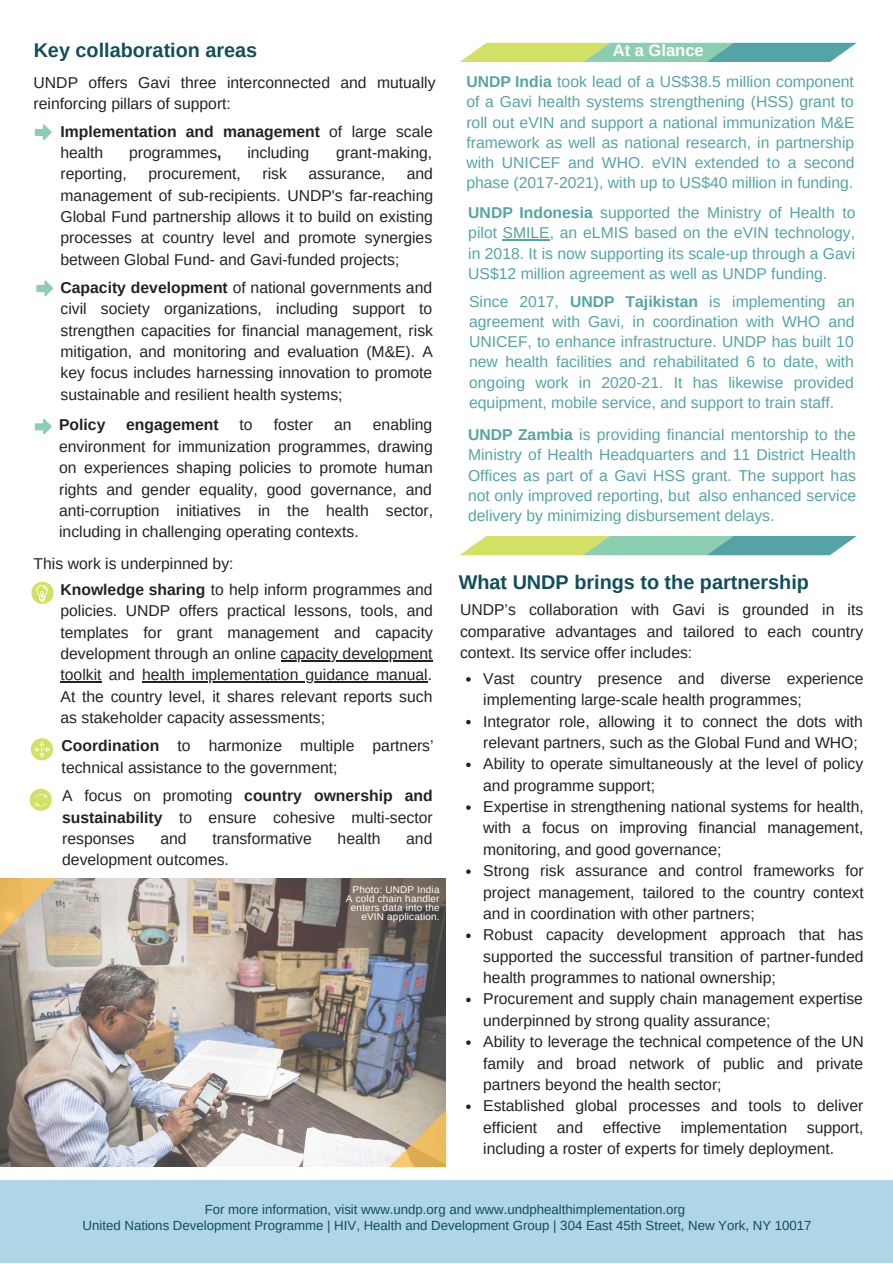
<style>
.page{position:relative;width:893px;height:1264px;background:#fff}
.page>*{position:absolute;margin:0;border:0;box-sizing:border-box;transform-origin:0 0}
.t1{font:700 19.8px "Arimo";color:#114e5a}
.t2{font:700 16.5px "Arimo";color:#fff}
.t3{font:15.75px/21.3px "Arimo";color:#222;text-align:justify}
.t4{font:15.75px/20.2px "Arimo";color:#55a4a5;text-align:justify}
.t5{font:700 15.75px/21.3px "Arimo";color:#222}
.t6{font:13.2px/16.2px "Arimo";color:#114e5a;text-align:center}
.t7{font:9.9px/9px "Arimo";letter-spacing:.02em;color:#fff;text-align:right}
.s1{font-weight:400}
.s2{font-weight:700}
</style>
<div class="page">
<img style="left:0;top:878px;width:445px;height:288px">
<div style="left:0;top:1180px;width:892px;height:82px;background:#afd5e6"></div>
<svg style="left:466px;top:677px;width:4px;height:4px"></svg>
<svg style="left:466px;top:720px;width:4px;height:4px"></svg>
<svg style="left:466px;top:762px;width:4px;height:5px"></svg>
<svg style="left:466px;top:805px;width:4px;height:4px"></svg>
<svg style="left:466px;top:869px;width:4px;height:5px"></svg>
<svg style="left:466px;top:933px;width:4px;height:5px"></svg>
<svg style="left:466px;top:997px;width:4px;height:5px"></svg>
<svg style="left:466px;top:1040px;width:4px;height:4px"></svg>
<svg style="left:466px;top:1104px;width:4px;height:4px"></svg>
<hr style="left:502px;top:239px;width:47px;height:2px;background:#55a4a5">
<svg style="left:460px;top:43px;width:396px;height:19px;background:#98c99a"></svg>
<svg style="left:460px;top:536px;width:396px;height:19px;background:#98c99a"></svg>
<svg style="left:389px;top:1109px;width:57px;height:58px;background:#d7bb88"></svg>
<svg style="left:0;top:878px;width:57px;height:57px;background:#d7bb8a"></svg>
<svg style="left:36px;top:281px;width:17px;height:14px"></svg>
<svg style="left:35px;top:419px;width:17px;height:15px"></svg>
<svg style="left:35px;top:125px;width:17px;height:14px"></svg>
<hr style="left:280px;top:660px;width:152px;height:1px;background:#222">
<hr style="left:60px;top:681px;width:41px;height:1px;background:#222">
<hr style="left:142px;top:681px;width:285px;height:1px;background:#222">
<svg style="left:31px;top:581px;width:23px;height:23px"></svg>
<svg style="left:31px;top:738px;width:22px;height:22px"></svg>
<svg style="left:30px;top:788px;width:22px;height:22px"></svg>
<p class="t1" style="left:34px;top:39px;width:225px">Key collaboration areas</p>
<p class="t3" style="left:34px;top:72px;width:403px">UNDP offers Gavi three interconnected and mutually reinforcing pillars of support:</p>
<p class="t5" style="left:60px;top:120px;width:373px">Implementation and management <span class="s1">of large scale health</span></p>
<p class="t3" style="left:129px;top:142px;width:94px">programmes<span class="s2">,</span></p>
<p class="t3" style="left:247px;top:142px;width:63px">including</p>
<p class="t3" style="left:336px;top:142px;width:97px">grant-making,</p>
<p class="t3" style="left:60px;top:163px;width:374px;text-indent:346px">and management of sub-recipients. UNDP's far-reaching Global Fund partnership allows it to build on existing processes at country level and promote synergies between Global Fund- and Gavi-funded projects;</p>
<p class="t3" style="left:60px;top:277px;width:374px"><span class="s2">Capacity development</span> of national governments and civil society organizations, including support to strengthen capacities for financial management, risk mitigation, and monitoring and evaluation (M&amp;E). A key focus includes harnessing innovation to promote sustainable and resilient health systems;</p>
<p class="t3" style="left:60px;top:163px;width:68px">reporting,</p>
<p class="t3" style="left:148px;top:163px;width:94px">procurement,</p>
<p class="t3" style="left:262px;top:163px;width:26px">risk</p>
<p class="t3" style="left:308px;top:163px;width:78px">assurance,</p>
<p class="t3" style="left:59px;top:414px;width:375px;text-indent:314px">enabling environment for immunization programmes, drawing on experiences shaping policies to promote human rights and gender equality, good governance, and anti-corruption initiatives in the health sector, including in challenging operating contexts.</p>
<p class="t5" style="left:59px;top:414px;width:48px">Policy</p>
<p class="t5" style="left:126px;top:414px;width:94px">engagement</p>
<p class="t3" style="left:239px;top:414px;width:15px">to</p>
<p class="t3" style="left:274px;top:414px;width:41px">foster</p>
<p class="t3" style="left:334px;top:414px;width:19px">an</p>
<p class="t3" style="left:34px;top:553px;width:201px">This work is underpinned by:</p>
<p class="t3" style="left:60px;top:579px;width:374px"><span class="s2">Knowledge sharing</span> to help inform programmes and policies. UNDP offers practical lessons, tools, and templates for grant management and capacity development through an online capacity development toolkit and health implementation guidance manual.<br>At the country level, it shares relevant reports such as stakeholder capacity assessments;</p>
<p class="t3" style="left:62px;top:735px;width:373px"><span class="s2">Coordination</span> to harmonize multiple partners’ technical assistance to the government;</p>
<p class="t3" style="left:62px;top:785px;width:372px">A focus on promoting <span class="s2">country ownership and sustainability</span> to ensure cohesive multi-sector responses</p>
<p class="t3" style="left:160px;top:828px;width:28px">and</p>
<p class="t3" style="left:212px;top:828px;width:101px">transformative</p>
<p class="t3" style="left:337px;top:828px;width:44px">health</p>
<p class="t3" style="left:406px;top:828px;width:28px">and</p>
<p class="t3" style="left:62px;top:849px;width:168px">development outcomes.</p>
<p class="t7" style="left:346px;top:885px;width:95px">Photo: UNDP India<br>A cold chain handler enters data into the eVIN application.</p>
<p class="t2" style="left:612px;top:41px;width:92px">At a Glance</p>
<p class="t4" style="left:466px;top:71px;width:390px"><span class="s2">UNDP India</span> took lead of a US$38.5 million component of a Gavi health systems strengthening (HSS) grant to roll out eVIN and support a national immunization M&amp;E framework as well as national research, in partnership with UNICEF and WHO. eVIN extended to a second phase (2017-2021), with up to US$40 million in funding.</p>
<p class="t4" style="left:468px;top:202px;width:388px"><span class="s2">UNDP Indonesia</span> supported the Ministry of Health to pilot SMILE, an eLMIS based on the eVIN technology, in 2018. It is now supporting its scale-up through a Gavi US$12 million agreement as well as UNDP funding.</p>
<p class="t4" style="left:469px;top:291px;width:387px">Since 2017, <span class="s2">UNDP Tajikistan</span> is implementing an agreement with Gavi, in coordination with WHO and UNICEF, to enhance infrastructure. UNDP has built 10 new health facilities and rehabilitated 6 to date, with ongoing work in 2020-21. It has likewise provided equipment, mobile service, and support to train staff.</p>
<p class="t4" style="left:468px;top:424px;width:390px"><span class="s2">UNDP Zambia</span> is providing financial mentorship to the Ministry of Health Headquarters and 11 District Health Offices as part of a Gavi HSS grant. The support has not only improved reporting, but also enhanced service delivery by minimizing disbursement delays.</p>
<p class="t1" style="left:458px;top:571px;width:352px">What UNDP brings to the partnership</p>
<p class="t3" style="left:460px;top:599px;width:405px">UNDP’s collaboration with Gavi is grounded in its comparative advantages and tailored to each country context. Its service offer includes:</p>
<p class="t3" style="left:483px;top:667px;width:382px;text-align:left">Vast country presence and diverse experience implementing large-scale health programmes; Integrator role, allowing it to connect the dots with relevant partners, such as the Global Fund and WHO; Ability to operate simultaneously at the level of policy and programme support;<br>Expertise in strengthening national systems for health, with a focus on improving financial management, monitoring, and good governance;<br>Strong risk assurance and control frameworks for project management, tailored to the country context and in coordination with other partners;<br>Robust capacity development approach that has supported the successful transition of partner-funded health programmes to national ownership; Procurement and supply chain management expertise underpinned by strong quality assurance;<br>Ability to leverage the technical competence of the UN family and broad network of public and private partners beyond the health sector;<br>Established global processes and tools to deliver efficient and effective implementation support, including a roster of experts for timely deployment.</p>
<p class="t6" style="left:83px;top:1201px;width:730px">For more information, visit www.undp.org and www.undphealthimplementation.org<br>United Nations Development Programme | HIV, Health and Development Group | 304 East 45th Street, New York, NY 10017</p>
</div>
